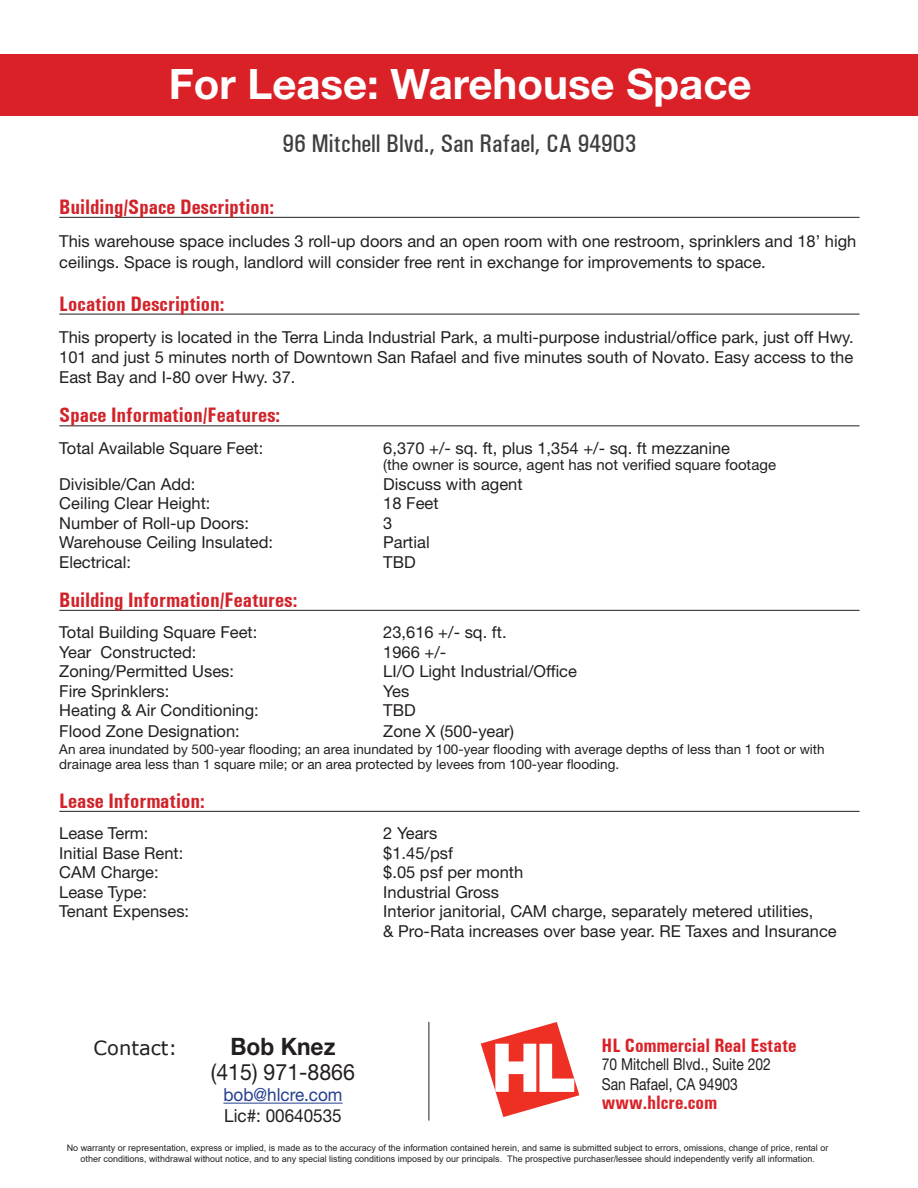
<style>
.page{position:relative;width:918px;height:1188px;background:#fff}
.page>*{position:absolute;margin:0;border:0;box-sizing:border-box;transform-origin:0 0}
.t1{font:700 42px "Helvetica Neue LT Std";color:#fff}
.t2{font:500 condensed 25.5px "Univers";color:#3e3e3f}
.t3{font:700 24px "Helvetica Neue LT Std";color:#231f20;scale:.95 1}
.t4{font:22.5px "Helvetica Neue LT Std";color:#231f20;scale:.95 1}
.t5{font:700 condensed 21px "Univers";color:#d1232a}
.t6{font:700 condensed 19.5px "Univers";color:#da2128}
.t7{font:19.5px "Verdana";color:#231f20}
.t8{font:18px "Helvetica Neue LT Std";color:#253f8e;scale:.95 1}
.t9{font:18px "Helvetica Neue LT Std";color:#231f20;scale:.95 1}
.t10{font:16.5px/20.2px "Helvetica Neue LT Std";color:#231f20}
.t11{font:16.5px/19.5px "Helvetica Neue LT Std";color:#231f20;scale:.84 1}
.t12{font:15px "Helvetica Neue LT Std";color:#231f20}
.t13{font:13.5px/15px "Helvetica Neue LT Std";color:#231f20}
.t14{font:9px/10.8px "Arial";color:#231f20;text-align:center}
</style>
<div class="page">
<hr style="left:429px;top:1022px;width:1px;height:99px;background:#231f20">
<svg style="left:481px;top:1022px;width:98px;height:95px"></svg>
<hr style="left:223px;top:1103px;width:120px;height:1px;background:#253f8e">
<div style="left:0;top:54px;width:918px;height:62px;background:#da2128"></div>
<hr style="left:59px;top:217px;width:801px;height:1px;background:#231f20">
<hr style="left:59px;top:314px;width:801px;height:1px;background:#231f20">
<hr style="left:59px;top:425px;width:801px;height:1px;background:#231f20">
<hr style="left:59px;top:610px;width:801px;height:1px;background:#231f20">
<hr style="left:59px;top:811px;width:801px;height:1px;background:#231f20">
<p class="t1" style="left:169px;top:58px;width:584px">For Lease: Warehouse Space</p>
<p class="t2" style="left:282px;top:129px;width:356px">96 Mitchell Blvd., San Rafael, CA 94903</p>
<p class="t5" style="left:59px;top:194px;width:216px">Building/Space Description:</p>
<p class="t10" style="left:59px;top:230px;width:799px;line-height:21px">This warehouse space includes 3 roll-up doors and an open room with one restroom, sprinklers and 18’ high ceilings. Space is rough, landlord will consider free rent in exchange for improvements to space.</p>
<p class="t5" style="left:59px;top:291px;width:167px">Location Description:</p>
<p class="t10" style="left:59px;top:327px;width:796px;text-align:justify">This property is located in the Terra Linda Industrial Park, a multi-purpose industrial/office park, just off Hwy.<br>101 and just 5 minutes north of Downtown San Rafael and five minutes south of Novato. Easy access to the East Bay and I-80 over Hwy. 37.</p>
<p class="t5" style="left:59px;top:403px;width:223px">Space Information/Features:</p>
<p class="t10" style="left:59px;top:438px;width:206px">Total Available Square Feet:</p>
<p class="t10" style="left:383px;top:438px;width:348px">6,370 +/- sq. ft, plus 1,354 +/- sq. ft mezzanine</p>
<p class="t12" style="left:383px;top:456px;width:394px">(the owner is source, agent has not verified square footage</p>
<p class="t10" style="left:59px;top:474px;width:138px">Divisible/Can Add:</p>
<p class="t10" style="left:383px;top:474px;width:141px">Discuss with agent</p>
<p class="t10" style="left:59px;top:493px;width:153px">Ceiling Clear Height:</p>
<p class="t10" style="left:383px;top:493px;width:57px">18 Feet</p>
<p class="t10" style="left:59px;top:513px;width:191px">Number of Roll-up Doors:</p>
<p class="t10" style="left:383px;top:513px;width:11px">3</p>
<p class="t10" style="left:59px;top:532px;width:215px">Warehouse Ceiling Insulated:</p>
<p class="t10" style="left:383px;top:532px;width:48px">Partial</p>
<p class="t10" style="left:59px;top:552px;width:73px">Electrical:</p>
<p class="t10" style="left:383px;top:552px;width:34px">TBD</p>
<p class="t5" style="left:59px;top:587px;width:240px">Building Information/Features:</p>
<p class="t10" style="left:59px;top:622px;width:200px">Total Building Square Feet:</p>
<p class="t10" style="left:383px;top:622px;width:125px">23,616 +/- sq. ft.</p>
<p class="t10" style="left:59px;top:642px;width:139px">Year Constructed:</p>
<p class="t10" style="left:383px;top:642px;width:65px">1966 +/-</p>
<p class="t10" style="left:59px;top:661px;width:176px">Zoning/Permitted Uses:</p>
<p class="t10" style="left:383px;top:661px;width:195px">LI/O Light Industrial/Office</p>
<p class="t10" style="left:59px;top:681px;width:112px">Fire Sprinklers:</p>
<p class="t10" style="left:383px;top:681px;width:27px">Yes</p>
<p class="t10" style="left:59px;top:700px;width:201px">Heating &amp; Air Conditioning:</p>
<p class="t10" style="left:383px;top:700px;width:34px">TBD</p>
<p class="t10" style="left:59px;top:721px;width:182px">Flood Zone Designation:</p>
<p class="t10" style="left:383px;top:721px;width:132px">Zone X (500-year)</p>
<p class="t13" style="left:59px;top:741px;width:767px">An area inundated by 500-year flooding; an area inundated by 100-year flooding with average depths of less than 1 foot or with drainage area less than 1 square mile; or an area protected by levees from 100-year flooding.</p>
<p class="t5" style="left:59px;top:788px;width:147px">Lease Information:</p>
<p class="t10" style="left:59px;top:823px;width:91px">Lease Term:</p>
<p class="t10" style="left:383px;top:823px;width:56px">2 Years</p>
<p class="t10" style="left:59px;top:843px;width:126px">Initial Base Rent:</p>
<p class="t10" style="left:383px;top:843px;width:71px">$1.45/psf</p>
<p class="t10" style="left:59px;top:862px;width:101px">CAM Charge:</p>
<p class="t10" style="left:383px;top:862px;width:142px">$.05 psf per month</p>
<p class="t10" style="left:59px;top:882px;width:89px">Lease Type:</p>
<p class="t10" style="left:383px;top:882px;width:117px">Industrial Gross</p>
<p class="t10" style="left:59px;top:901px;width:131px">Tenant Expenses:</p>
<p class="t10" style="left:383px;top:902px;width:455px;line-height:19.5px">Interior janitorial, CAM charge, separately metered utilities,<br>&amp; Pro-Rata increases over base year. RE Taxes and Insurance</p>
<p class="t7" style="left:94px;top:1035px;width:85px">Contact:</p>
<h3 class="t3" style="left:230px;top:1031px;width:112px">Bob Knez</h3>
<h3 class="t4" style="left:211px;top:1059px;width:153px">(415) 971-8866</h3>
<p class="t8" style="left:223px;top:1084px;width:127px">bob@hlcre.com</p>
<p class="t9" style="left:224px;top:1105px;width:125px">Lic#: 00640535</p>
<p class="t6" style="left:602px;top:1034px;width:196px">HL Commercial Real Estate</p>
<p class="t11" style="left:602px;top:1054px;width:203px">70 Mitchell Blvd., Suite 202<br>San Rafael, CA 94903</p>
<p class="t6" style="left:602px;top:1091px;width:117px">www.hlcre.com</p>
<p class="t14" style="left:67px;top:1143px;width:763px">No warranty or representation, express or implied, is made as to the accuracy of the information contained herein, and same is submitted subject to errors, omissions, change of price, rental or other conditions, withdrawal without notice, and to any special listing conditions imposed by our principals. The prospective purchaser/lessee should independently verify all information.</p>
</div>
